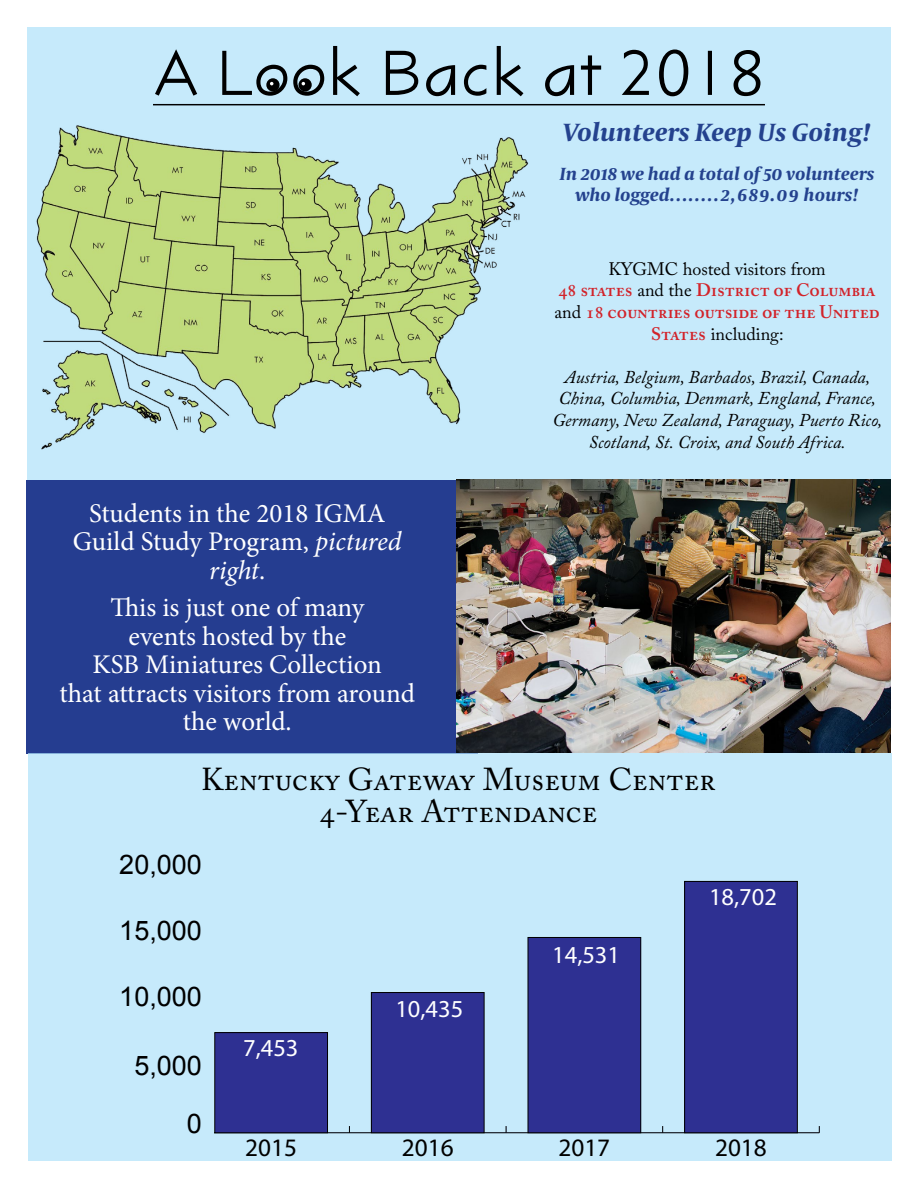
<style>
.page{position:relative;width:918px;height:1188px;background:#fff}
.page>*{position:absolute;margin:0;border:0;box-sizing:border-box;transform-origin:0 0}
.t1{font:73.5px "Sharktooth";color:#000}
.t2{font:31.5px/31.5px "Adobe Caslon Pro";color:#000;text-align:center}
.t3{font:27px/28.5px "Minion Pro";letter-spacing:-.005em;color:#fff;text-align:center}
.t4{font:27px/58.5px "Arial";color:#000;text-align:right}
.t5{font:italic 700 25.5px "Capitolium News 2";color:#24428e}
.t6{font:25.2px "Myriad Pro";color:#000}
.t7{font:24.45px "Myriad Pro";color:#fff}
.t8{font:24.45px "Adobe Caslon Pro";color:#000}
.t9{font:italic 18px/21.6px "Adobe Caslon Pro";color:#000;text-align:center}
.t10{font:600 18px/21.6px "Adobe Caslon Pro";color:#d2232a;text-align:center}
.t11{font:italic 700 18px/21.6px "Capitolium News 2";color:#24428e;text-align:center}
.s1{font-style:italic}
.s2{font-weight:400;color:#000}
</style>
<div class="page">
<div style="left:26px;top:480px;width:452px;height:273px;background:#253d90"></div>
<div style="left:27px;top:27px;width:864px;height:453px;background:#c6eafb"></div>
<div style="left:28px;top:753px;width:864px;height:408px;background:#c6eafb"></div>
<hr style="left:153px;top:104px;width:612px;height:1px;background:#000">
<svg style="left:266px;top:78px;width:14px;height:14px"></svg>
<svg style="left:299px;top:78px;width:13px;height:14px"></svg>
<img style="left:36px;top:125px;width:493px;height:325px">
<hr style="left:214px;top:1132px;width:605px;height:1px;background:#000">
<div style="left:215px;top:1033px;width:113px;height:100px;background:#2e3092"></div>
<div style="left:215px;top:1032px;width:113px;height:101px;border:1px solid #000"></div>
<div style="left:371px;top:993px;width:113px;height:140px;background:#2e3092"></div>
<div style="left:371px;top:992px;width:113px;height:141px;border:1px solid #000"></div>
<div style="left:528px;top:937px;width:113px;height:196px;background:#2e3092"></div>
<div style="left:528px;top:937px;width:113px;height:196px;border:1px solid #000"></div>
<div style="left:685px;top:881px;width:112px;height:252px;background:#2e3092"></div>
<div style="left:684px;top:881px;width:114px;height:252px;border:1px solid #000"></div>
<img style="left:457px;top:480px;width:434px;height:273px">
<h1 class="t1" style="left:153px;top:30px;width:613px">A Look Back at 2018</h1>
<p class="t5" style="left:563px;top:114px;width:310px">Volunteers Keep Us Going!</p>
<p class="t11" style="left:560px;top:162px;width:316px">In 2018 we had a total of 50 volunteers who logged........2,689.09 hours!</p>
<p class="t3" style="left:73px;top:499px;width:330px">Students in the 2018 IGMA<br>Guild Study Program, <span class="s1">pictured right</span>.</p>
<p class="t3" style="left:60px;top:594px;width:357px">This is just one of many<br>events hosted by the<br>KSB Miniatures Collection<br>that attracts visitors from around the world.</p>
<p class="t10" style="left:555px;top:258px;width:327px"><span class="s2">KYGMC hosted visitors from<br></span>48 states <span class="s2">and the</span> District of Columbia <span class="s2">and</span> 18 countries outside of the United<br>States <span class="s2">including:</span></p>
<p class="t9" style="left:552px;top:366px;width:332px">Austria, Belgium, Barbados, Brazil, Canada, China, Columbia, Denmark, England, France, Germany, New Zealand, Paraguay, Puerto Rico, Scotland, St. Croix, and South Africa.</p>
<p class="t2" style="left:201px;top:764px;width:516px">Kentucky Gateway Museum Center<br>4-Year Attendance</p>
<p class="t8" style="left:375px;top:773px;width:182px">4 Year Attendance</p>
<p class="t4" style="left:119px;top:835px;width:84px">20,000</p>
<p class="t6" style="left:118px;top:849px;width:66px">20000</p>
<p class="t4" style="left:119px;top:901px;width:84px">15,000</p>
<p class="t6" style="left:118px;top:917px;width:66px">15000</p>
<p class="t4" style="left:119px;top:967px;width:84px">10,000</p>
<p class="t6" style="left:118px;top:984px;width:66px">10000</p>
<p class="t4" style="left:134px;top:1036px;width:69px">5,000<br>0</p>
<p class="t6" style="left:131px;top:1051px;width:53px">5000</p>
<p class="t7" style="left:243px;top:1033px;width:57px">7,453</p>
<p class="t7" style="left:395px;top:994px;width:69px">10,435</p>
<p class="t7" style="left:552px;top:940px;width:69px">14,531</p>
<p class="t7" style="left:709px;top:882px;width:69px">18,702</p>
<p class="t6" style="left:245px;top:1132px;width:53px">2015</p>
<p class="t6" style="left:402px;top:1132px;width:53px">2016</p>
<p class="t6" style="left:558px;top:1132px;width:53px">2017</p>
<p class="t6" style="left:715px;top:1132px;width:53px">2018</p>
</div>
